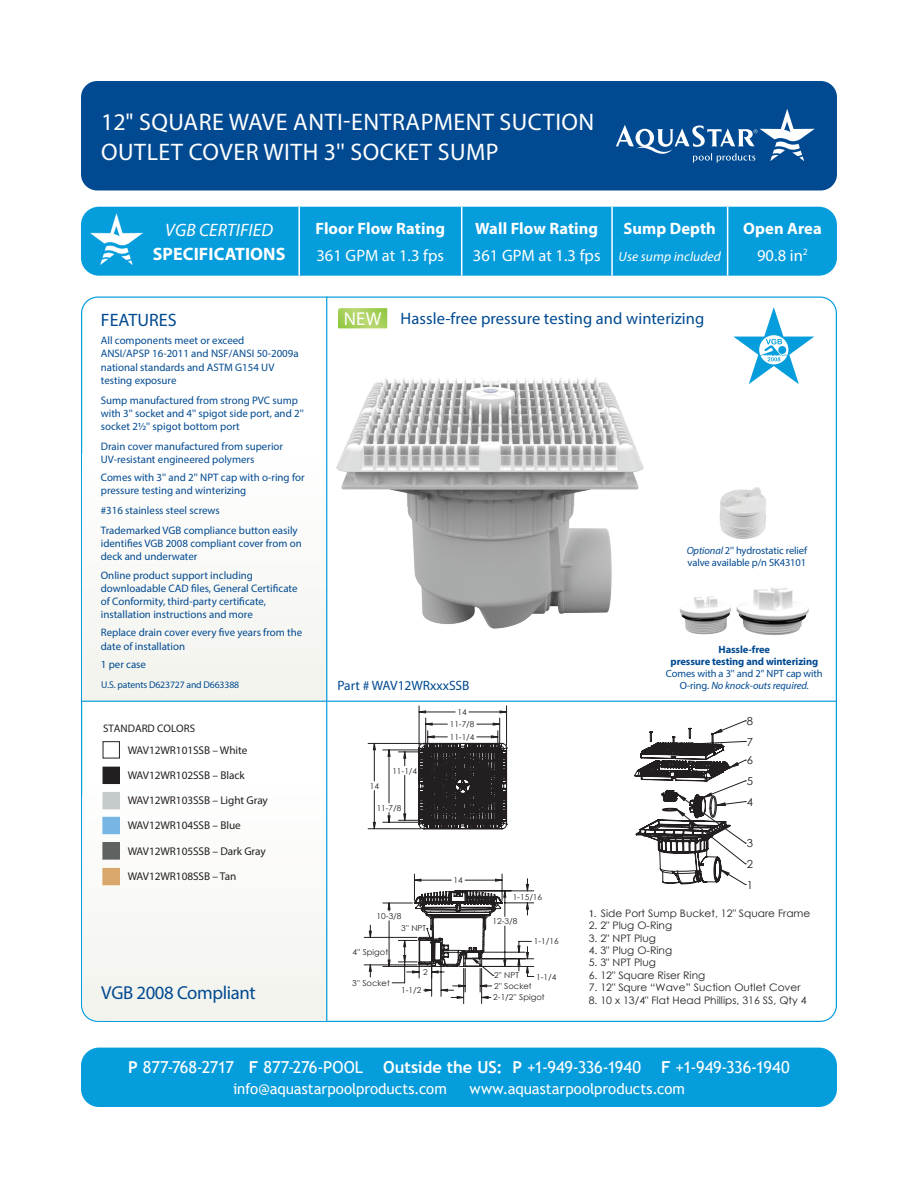
<style>
.page{position:relative;width:918px;height:1188px;background:#fff}
.page>*{position:absolute;margin:0;border:0;box-sizing:border-box;transform-origin:0 0}
.t1{font:24px/30px "Myriad Pro";letter-spacing:.02em;color:#fff}
.t2{font:18.75px "Myriad Pro";letter-spacing:-.02em;color:#014a91}
.t3{font:18.6px "Myriad Pro";color:#fff}
.t4{font:700 18px "Myriad Pro";letter-spacing:.005em;color:#fff}
.t5{font:italic 18px "Myriad Pro";letter-spacing:.005em;color:#fff}
.t6{font:18px "Myriad Pro";letter-spacing:.005em;color:#014a91}
.t7{font:16.5px "Trebuchet MS";letter-spacing:-.01em;color:#fff}
.t8{font:700 16.5px/26.4px "Myriad Pro";letter-spacing:.005em;color:#fff;text-align:center}
.t9{font:16.5px "Myriad Pro";letter-spacing:.005em;color:#014a91}
.t10{font:16.5px "Myriad Pro";letter-spacing:.005em;color:#fff}
.t11{font:15px "Trebuchet MS";color:#fff}
.t12{font:13.5px "Myriad Pro";color:#014a91}
.t13{font:italic 13.5px "Myriad Pro";letter-spacing:.005em;color:#fff}
.t14{font:11.25px "Myriad Pro";letter-spacing:-.005em;color:#231f20}
.t15{font:11.1px/20.7px "Century Gothic";color:#231f20;text-align:justify}
.t16{font:10.95px "Meta Plus Medium Caps";color:#231f20}
.t17{font:10.8px/13.2px "Myriad Pro";color:#014a91}
.t18{font:10.5px/12px "Myriad Pro";letter-spacing:-.01em;color:#014a91}
.t19{font:700 10.5px/12px "Myriad Pro";letter-spacing:-.01em;color:#014a91;text-align:center}
.t20{font:10.35px "Century Gothic";color:#231f20}
.t21{font:9.75px "Myriad Pro";letter-spacing:-.015em;color:#014a91}
.t22{font:8.1px/11.6px "Century Gothic";color:#231f20}
.s1{font-weight:400}
.s2{font-style:italic}
.s3{font-family:"Myriad Pro"}
.s4{font-weight:700}
</style>
<div class="page">
<div style="left:81px;top:81px;width:756px;height:109px;background:#014a91;border-radius:16px"></div>
<div style="left:81px;top:207px;width:756px;height:69px;background:#069ddc;border-radius:18px"></div>
<hr style="left:727px;top:207px;width:1px;height:69px;background:#fff">
<hr style="left:611px;top:207px;width:2px;height:69px;background:#fff">
<hr style="left:461px;top:207px;width:1px;height:69px;background:#fff">
<hr style="left:298px;top:207px;width:2px;height:69px;background:#fff">
<img style="left:90px;top:214px;width:52px;height:51px">
<div style="left:82px;top:782px;width:245px;height:239px;background:#f9f9f5;border-radius:18px"></div>
<div style="left:82px;top:454px;width:245px;height:247px;background:#f9f9f5"></div>
<hr style="left:326px;top:297px;width:1px;height:724px;background:#069ddc">
<hr style="left:81px;top:701px;width:756px;height:1px;background:#069ddc">
<div style="left:103px;top:741px;width:17px;height:17px;border:1px solid #231f20"></div>
<div style="left:103px;top:767px;width:16px;height:17px;background:#231f20"></div>
<div style="left:103px;top:767px;width:17px;height:17px;border:1px solid #231f20"></div>
<div style="left:103px;top:792px;width:16px;height:17px;background:#c5cacc"></div>
<div style="left:103px;top:792px;width:17px;height:17px;border:1px solid #c5cacc"></div>
<div style="left:103px;top:817px;width:16px;height:17px;background:#77b6e4"></div>
<div style="left:103px;top:817px;width:17px;height:17px;border:1px solid #77b6e4"></div>
<div style="left:103px;top:843px;width:16px;height:16px;background:#606262"></div>
<div style="left:103px;top:842px;width:17px;height:18px;border:1px solid #606262"></div>
<div style="left:103px;top:868px;width:16px;height:17px;background:#d9a76c"></div>
<div style="left:103px;top:868px;width:17px;height:17px;border:1px solid #d9a76c"></div>
<div style="left:81px;top:1048px;width:756px;height:59px;background:#069ddc;border-radius:18px"></div>
<svg style="left:616px;top:109px;width:199px;height:54px"></svg>
<img style="left:719px;top:487px;width:47px;height:52px">
<img style="left:680px;top:587px;width:129px;height:49px">
<svg style="left:733px;top:307px;width:81px;height:77px"></svg>
<svg style="left:634px;top:720px;width:112px;height:165px"></svg>
<hr style="left:463px;top:968px;width:1px;height:36px;background:#231f20">
<hr style="left:481px;top:968px;width:1px;height:36px;background:#231f20">
<hr style="left:364px;top:937px;width:53px;height:1px;background:#231f20">
<hr style="left:364px;top:965px;width:53px;height:1px;background:#231f20">
<hr style="left:368px;top:743px;width:53px;height:1px;background:#231f20">
<hr style="left:368px;top:828px;width:53px;height:1px;background:#231f20">
<hr style="left:419px;top:706px;width:1px;height:40px;background:#231f20">
<hr style="left:506px;top:706px;width:1px;height:40px;background:#231f20">
<svg style="left:369px;top:711px;width:139px;height:267px"></svg>
<svg style="left:383px;top:737px;width:151px;height:261px"></svg>
<img style="left:327px;top:323px;width:317px;height:352px">
<svg style="left:338px;top:308px;width:49px;height:20px"></svg>
<h1 class="t1" style="left:101px;top:107px;width:495px">12" SQUARE WAVE ANTI-ENTRAPMENT SUCTION<br>OUTLET COVER WITH 3'' SOCKET SUMP</h1>
<h3 class="t5" style="left:165px;top:219px;width:109px">VGB CERTIFIED</h3>
<h3 class="t4" style="left:153px;top:242px;width:134px">SPECIFICATIONS</h3>
<h3 class="t8" style="left:315px;top:215px;width:131px">Floor Flow Rating</h3>
<h3 class="t10" style="left:316px;top:245px;width:129px">361 GPM at 1.3 fps</h3>
<h3 class="t8" style="left:475px;top:215px;width:124px">Wall Flow Rating</h3>
<h3 class="t10" style="left:473px;top:245px;width:129px">361 GPM at 1.3 fps</h3>
<h3 class="t8" style="left:623px;top:215px;width:94px">Sump Depth</h3>
<p class="t13" style="left:619px;top:248px;width:104px">Use sump included</p>
<h3 class="t8" style="left:743px;top:215px;width:80px">Open Area<br><span class="s1">90.8 in</span><sup>2</sup></h3>
<h3 class="t3" style="left:344px;top:307px;width:39px">NEW</h3>
<h3 class="t9" style="left:401px;top:309px;width:305px">Hassle-free pressure testing and winterizing</h3>
<h3 class="t6" style="left:101px;top:309px;width:77px">FEATURES</h3>
<p class="t17" style="left:101px;top:334px;width:199px">All components meet or exceed<br>ANSI/APSP 16-2011 and NSF/ANSI 50-2009a national standards and ASTM G154 UV testing exposure</p>
<p class="t17" style="left:101px;top:393px;width:204px">Sump manufactured from strong PVC sump with 3'' socket and 4'' spigot side port, and 2'' socket 21/2'' spigot bottom port</p>
<p class="t17" style="left:101px;top:439px;width:184px">Drain cover manufactured from superior<br>UV-resistant engineered polymers</p>
<p class="t17" style="left:101px;top:470px;width:205px">Comes with 3'' and 2'' NPT cap with o-ring for pressure testing and winterizing</p>
<p class="t17" style="left:101px;top:500px;width:198px;line-height:20px">#316 stainless steel screws<br>Trademarked VGB compliance button easily</p>
<p class="t17" style="left:101px;top:536px;width:202px">identifies VGB 2008 compliant cover from on deck and underwater</p>
<p class="t17" style="left:101px;top:568px;width:198px">Online product support including downloadable CAD files, General Certificate of Conformity, third-party certificate, installation instructions and more</p>
<p class="t17" style="left:101px;top:626px;width:203px">Replace drain cover every five years from the date of installation</p>
<p class="t17" style="left:101px;top:657px;width:47px">1 per case</p>
<p class="t18" style="left:687px;top:545px;width:122px"><span class="s2">Optional</span> 2'' hydrostatic relief valve available p/n SK43101</p>
<p class="t19" style="left:671px;top:643px;width:149px">Hassle-free<br>pressure testing and winterizing</p>
<p class="t18" style="left:666px;top:668px;width:158px;text-align:center">Comes with a 3'' and 2'' NPT cap with<br>O-ring. <span class="s2">No knock-outs required.</span></p>
<p class="t21" style="left:101px;top:678px;width:139px">U.S. patents D623727 and D663388</p>
<p class="t12" style="left:338px;top:677px;width:134px">Part # WAV12WRxxxSSB</p>
<p class="t16" style="left:103px;top:722px;width:94px">STANDARD COLORS</p>
<p class="t14" style="left:128px;top:743px;width:121px">WAV12WR101SSB – White</p>
<p class="t14" style="left:128px;top:768px;width:118px">WAV12WR102SSB – Black</p>
<p class="t14" style="left:128px;top:793px;width:142px">WAV12WR103SSB – Light Gray</p>
<p class="t14" style="left:128px;top:819px;width:114px">WAV12WR104SSB – Blue</p>
<p class="t14" style="left:128px;top:844px;width:139px">WAV12WR105SSB – Dark Gray</p>
<p class="t14" style="left:128px;top:869px;width:110px">WAV12WR108SSB – Tan</p>
<h2 class="t2" style="left:101px;top:981px;width:156px">VGB 2008 Compliant</h2>
<p class="t22" style="left:370px;top:780px;width:11px">14</p>
<p class="t22" style="left:392px;top:765px;width:26px">11-1/4</p>
<p class="t22" style="left:377px;top:802px;width:26px">11-7/8</p>
<p class="t22" style="left:458px;top:706px;width:11px">14</p>
<p class="t22" style="left:450px;top:718px;width:26px">11-7/8</p>
<p class="t22" style="left:450px;top:731px;width:26px">11-1/4</p>
<p class="t22" style="left:377px;top:910px;width:26px">10-3/8</p>
<p class="t22" style="left:353px;top:946px;width:37px">4'' Spigot</p>
<p class="t22" style="left:352px;top:977px;width:39px">3'' Socket</p>
<p class="t22" style="left:401px;top:923px;width:26px">3'' NPT</p>
<p class="t22" style="left:423px;top:966px;width:6px">2</p>
<p class="t22" style="left:401px;top:984px;width:22px">1-1/2</p>
<p class="t22" style="left:454px;top:874px;width:11px">14</p>
<p class="t22" style="left:513px;top:891px;width:31px">1-15/16</p>
<p class="t22" style="left:492px;top:916px;width:26px">12-3/8</p>
<p class="t22" style="left:534px;top:936px;width:26px">1-1/16</p>
<p class="t22" style="left:536px;top:971px;width:22px">1-1/4</p>
<p class="t22" style="left:493px;top:980px;width:53px">2'' Socket<br>2-1/2'' Spigot</p>
<p class="t22" style="left:494px;top:970px;width:26px">2'' NPT</p>
<p class="t15" style="left:747px;top:710px;width:8px">8</p>
<p class="t15" style="left:747px;top:731px;width:8px">7</p>
<p class="t15" style="left:747px;top:750px;width:8px">6<br>5<br>4</p>
<p class="t15" style="left:747px;top:833px;width:8px">3</p>
<p class="t15" style="left:747px;top:854px;width:8px">2<br>1</p>
<p class="t20" style="left:589px;top:906px;width:223px"><span class="s3">1.</span> Side Port Sump Bucket, 12" Square Frame</p>
<p class="t20" style="left:589px;top:918px;width:85px">2. 2" Plug O-Ring</p>
<p class="t20" style="left:589px;top:931px;width:69px">3. 2" NPT Plug</p>
<p class="t20" style="left:589px;top:943px;width:85px">4. 3" Plug O-Ring</p>
<p class="t20" style="left:589px;top:955px;width:69px">5. 3" NPT Plug</p>
<p class="t20" style="left:589px;top:968px;width:118px">6. 12" Square Riser Ring</p>
<p class="t20" style="left:589px;top:980px;width:213px">7. 12" Squre “Wave” Suction Outlet Cover</p>
<p class="t20" style="left:589px;top:993px;width:219px">8. 10 x 13/4" Flat Head Phillips, 316 SS, Qty 4</p>
<h3 class="t7" style="left:128px;top:1057px;width:663px"><span class="s4">P</span> 877-768-2717 <span class="s4">F</span> 877-276-POOL <span class="s4">Outside the US: P</span> +1-949-336-1940 <span class="s4">F</span> +1-949-336-1940</h3>
<h3 class="t11" style="left:233px;top:1079px;width:215px">info@aquastarpoolproducts.com</h3>
<h3 class="t11" style="left:469px;top:1079px;width:217px">www.aquastarpoolproducts.com</h3>
</div>
